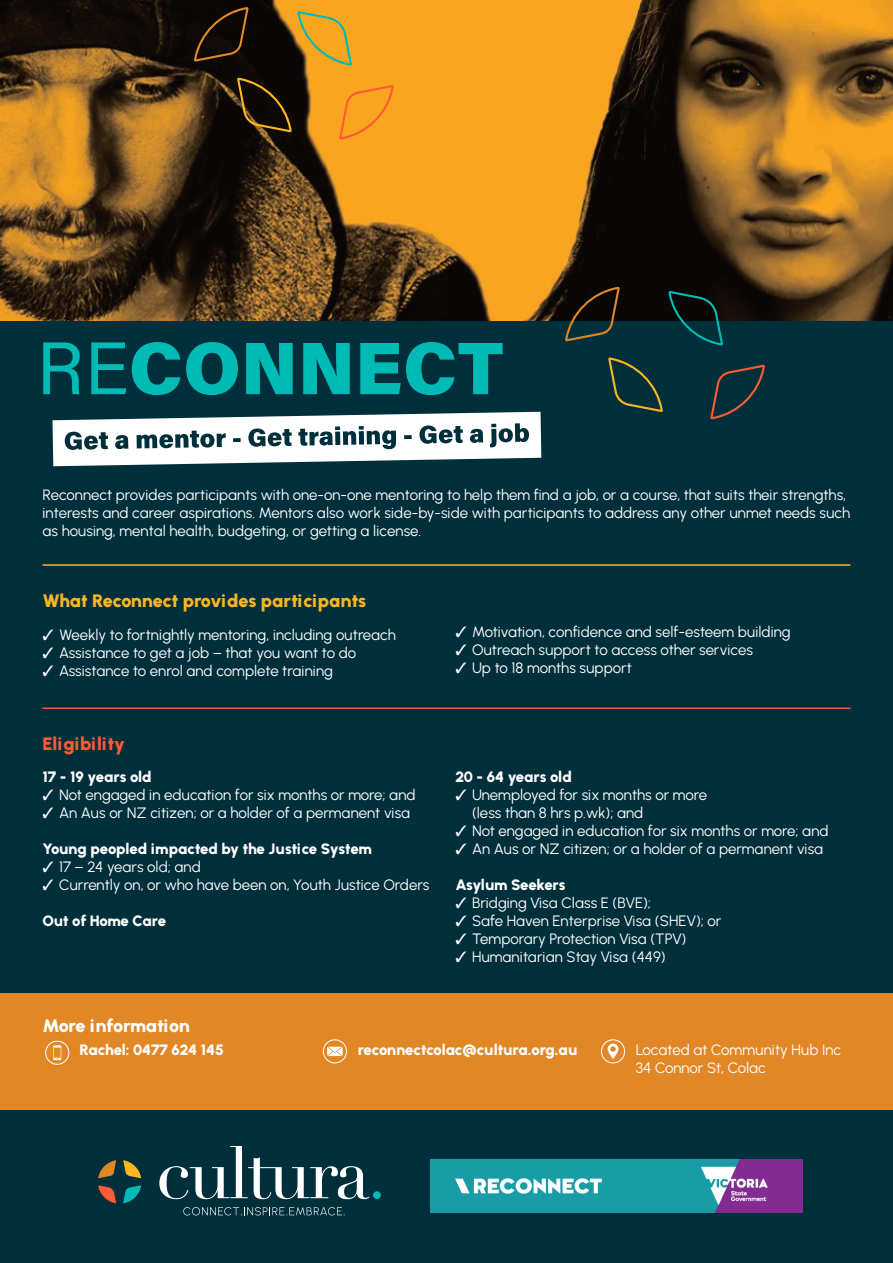
<style>
.page{position:relative;width:893px;height:1263px;background:#fff}
.page>*{position:absolute;margin:0;border:0;box-sizing:border-box;transform-origin:0 0}
.t1{font:18px "Urbanist";letter-spacing:-.01em;color:#ffb620}
.t2{font:18px "Urbanist";letter-spacing:-.015em;color:#fff}
.t3{font:18px "Urbanist";color:#ff5b35}
.t4{font:15px/18px "Urbanist";letter-spacing:-.005em;color:#fff}
</style>
<div class="page">
<div style="left:4px;top:320px;width:885px;height:939px;background:#002f3c"></div>
<svg style="left:98px;top:1160px;width:18px;height:18px"></svg>
<svg style="left:98px;top:1185px;width:18px;height:18px"></svg>
<svg style="left:123px;top:1160px;width:18px;height:18px"></svg>
<svg style="left:123px;top:1185px;width:18px;height:18px"></svg>
<svg style="left:159px;top:1146px;width:222px;height:53px;background:#345a64"></svg>
<svg style="left:183px;top:1207px;width:162px;height:8px"></svg>
<img style="left:0;top:0;width:893px;height:320px">
<svg style="left:52px;top:412px;width:489px;height:54px"></svg>
<svg style="left:43px;top:342px;width:460px;height:53px;background:#00777a"></svg>
<svg style="left:565px;top:287px;width:55px;height:54px;background:#20231a"></svg>
<svg style="left:668px;top:291px;width:55px;height:54px;background:#052c2f"></svg>
<svg style="left:608px;top:357px;width:55px;height:55px;background:#1d3e38"></svg>
<svg style="left:710px;top:365px;width:55px;height:54px;background:#1e343b"></svg>
<svg style="left:194px;top:7px;width:55px;height:55px;background:#25170a"></svg>
<svg style="left:297px;top:11px;width:55px;height:55px;background:#d1a030"></svg>
<svg style="left:237px;top:78px;width:55px;height:54px;background:#2e200b"></svg>
<svg style="left:339px;top:85px;width:55px;height:54px;background:#f99c22"></svg>
<img style="left:430px;top:1160px;width:372px;height:53px">
<hr style="left:43px;top:564px;width:807px;height:2px;background:#ffb620">
<hr style="left:43px;top:707px;width:807px;height:2px;background:#ff5b35">
<div style="left:0;top:993px;width:893px;height:117px;background:#e28726"></div>
<svg style="left:53px;top:1045px;width:8px;height:15px"></svg>
<div style="left:45px;top:1041px;width:24px;height:24px;border:1px solid #fff;border-radius:50%"></div>
<div style="left:323px;top:1039px;width:24px;height:24px;border:1px solid #fff;border-radius:50%"></div>
<svg style="left:327px;top:1047px;width:16px;height:9px"></svg>
<div style="left:601px;top:1039px;width:24px;height:24px;border:1px solid #fff;border-radius:50%"></div>
<svg style="left:607px;top:1043px;width:12px;height:16px"></svg>
<p class="t4" style="left:43px;top:486px;width:809px">Reconnect provides participants with one-on-one mentoring to help them find a job, or a course, that suits their strengths, interests and career aspirations. Mentors also work side-by-side with participants to address any other unmet needs such as housing, mental health, budgeting, or getting a license.</p>
<p class="t1" style="left:43px;top:590px;width:325px">What Reconnect provides participants</p>
<p class="t4" style="left:43px;top:625px;width:355px">✓ Weekly to fortnightly mentoring, including outreach</p>
<p class="t4" style="left:43px;top:643px;width:315px">✓ Assistance to get a job – that you want to do</p>
<p class="t4" style="left:43px;top:661px;width:292px">✓ Assistance to enrol and complete training</p>
<p class="t3" style="left:43px;top:732px;width:84px">Eligibility</p>
<p class="t4" style="left:43px;top:768px;width:111px">17 - 19 years old</p>
<p class="t4" style="left:43px;top:786px;width:375px">✓ Not engaged in education for six months or more; and</p>
<p class="t4" style="left:43px;top:804px;width:369px">✓ An Aus or NZ citizen; or a holder of a permanent visa</p>
<p class="t4" style="left:43px;top:840px;width:331px">Young peopled impacted by the Justice System</p>
<p class="t4" style="left:43px;top:858px;width:160px">✓ 17 – 24 years old; and</p>
<p class="t4" style="left:43px;top:876px;width:388px">✓ Currently on, or who have been on, Youth Justice Orders</p>
<p class="t4" style="left:43px;top:912px;width:125px">Out of Home Care</p>
<p class="t2" style="left:43px;top:1015px;width:149px">More information</p>
<p class="t4" style="left:455px;top:623px;width:337px">✓ Motivation, confidence and self-esteem building</p>
<p class="t4" style="left:455px;top:641px;width:299px">✓ Outreach support to access other services</p>
<p class="t4" style="left:455px;top:659px;width:178px">✓ Up to 18 months support</p>
<p class="t4" style="left:455px;top:768px;width:118px">20 - 64 years old</p>
<p class="t4" style="left:472px;top:786px;width:237px;text-indent:-16px">✓ Unemployed for six months or more (less than 8 hrs p.wk); and</p>
<p class="t4" style="left:455px;top:822px;width:375px">✓ Not engaged in education for six months or more; and</p>
<p class="t4" style="left:455px;top:840px;width:369px">✓ An Aus or NZ citizen; or a holder of a permanent visa</p>
<p class="t4" style="left:455px;top:876px;width:111px">Asylum Seekers</p>
<p class="t4" style="left:455px;top:894px;width:197px">✓ Bridging Visa Class E (BVE);</p>
<p class="t4" style="left:455px;top:912px;width:267px">✓ Safe Haven Enterprise Visa (SHEV); or</p>
<p class="t4" style="left:455px;top:930px;width:232px">✓ Temporary Protection Visa (TPV)</p>
<p class="t4" style="left:455px;top:948px;width:212px">✓ Humanitarian Stay Visa (449)</p>
<p class="t4" style="left:80px;top:1041px;width:146px">Rachel: 0477 624 145</p>
<p class="t4" style="left:358px;top:1041px;width:221px">reconnectcolac@cultura.org.au</p>
<p class="t4" style="left:636px;top:1041px;width:207px">Located at Community Hub Inc</p>
<p class="t4" style="left:636px;top:1059px;width:131px">34 Connor St, Colac</p>
</div>
